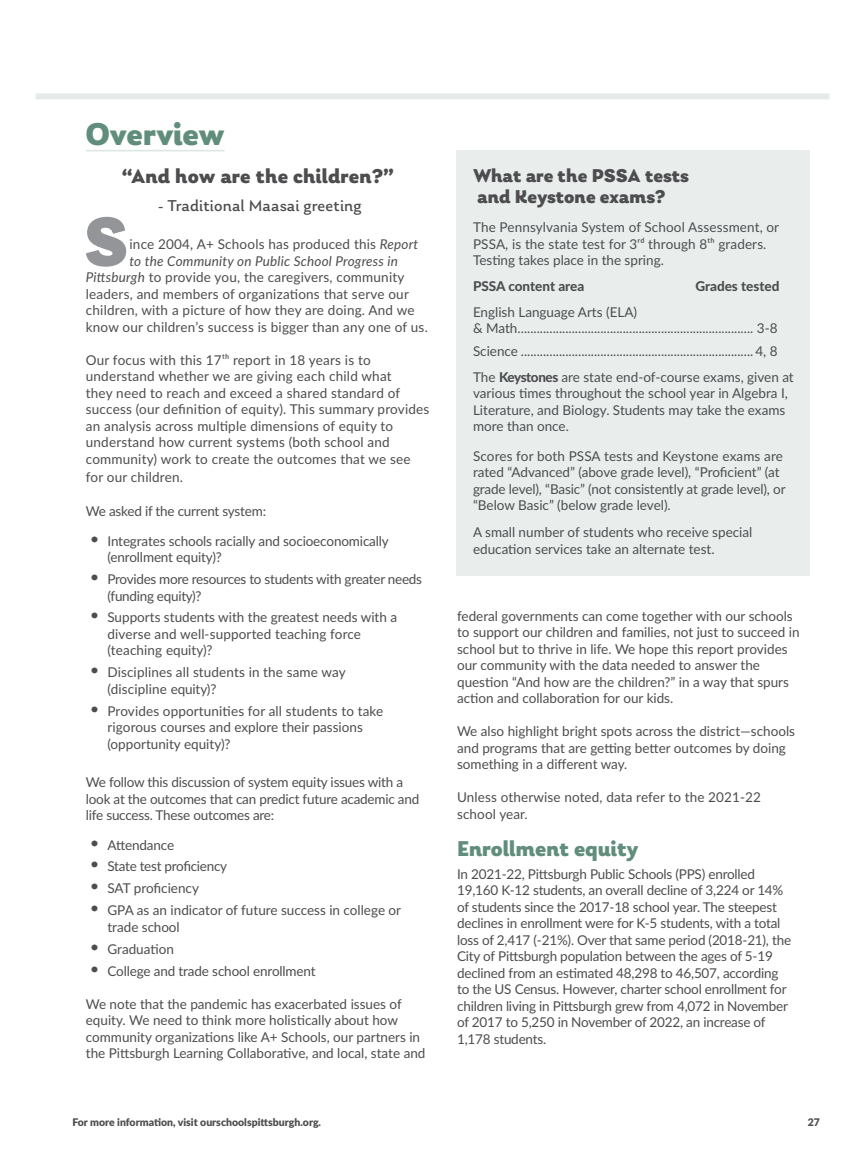
<style>
.page{position:relative;width:864px;height:1161px;background:#fff}
.page>*{position:absolute;margin:0;border:0;box-sizing:border-box;transform-origin:0 0}
.t1{font:900 72.75px "Laca";color:#939598}
.t2{font:900 33px "Laca";letter-spacing:-.01em;color:#618e7c}
.t3{font:900 22.5px "Laca";color:#618e7c}
.t4{font:900 21px "Laca";letter-spacing:.01em;color:#4d4d4f}
.t5{font:900 19.5px/21px "Laca";color:#4d4d4f}
.t6{font:16.5px "Laca";letter-spacing:.01em;color:#4d4d4f}
.t7{font:13.5px/16.5px "Lato";color:#4d4d4f}
.t8{font:13.5px/16.5px "Lato";letter-spacing:-.02em;color:#4d4d4f}
.t9{font:italic 13.5px "Lato";letter-spacing:.015em;color:#4d4d4f}
.t10{font:800 13.5px "Lato";color:#4d4d4f}
.t11{font:900 10.5px "Lato";color:#4d4d4f}
.s1{font-style:italic}
.s2{font-weight:800}
</style>
<div class="page">
<hr style="left:86px;top:150px;width:139px;height:1px;background:#dee7e3">
<div style="left:36px;top:93px;width:793px;height:6px;background:#e4ebe8"></div>
<div style="left:457px;top:151px;width:353px;height:425px;background:#e9eeed"></div>
<h2 class="t2" style="left:86px;top:114px;width:140px">Overview</h2>
<h3 class="t4" style="left:122px;top:163px;width:274px">“And how are the children?”</h3>
<p class="t6" style="left:158px;top:196px;width:205px">- Traditional Maasai greeting</p>
<h1 class="t1" style="left:84px;top:198px;width:46px">S</h1>
<p class="t7" style="left:129px;top:236px;width:290px">ince 2004, A+ Schools has produced this <span class="s1">Report</span></p>
<p class="t9" style="left:129px;top:251px;width:270px">to the Community on Public School Progress in</p>
<p class="t7" style="left:86px;top:269px;width:320px"><span class="s1">Pittsburgh</span> to provide you, the caregivers, community</p>
<p class="t7" style="left:86px;top:285px;width:325px">leaders, and members of organizations that serve our</p>
<p class="t7" style="left:86px;top:302px;width:330px">children, with a picture of how they are doing. And we</p>
<p class="t7" style="left:86px;top:318px;width:344px">know our children’s success is bigger than any one of us.</p>
<p class="t7" style="left:86px;top:351px;width:345px">Our focus with this 17th report in 18 years is to understand whether we are giving each child what<br>they need to reach and exceed a shared standard of success (our definition of equity). This summary provides an analysis across multiple dimensions of equity to understand how current systems (both school and community) work to create the outcomes that we see</p>
<p class="t7" style="left:86px;top:468px;width:99px">for our children.</p>
<p class="t7" style="left:86px;top:502px;width:182px">We asked if the current system:</p>
<p class="t7" style="left:107px;top:532px;width:283px;text-indent:-16px"><sup>•</sup> Integrates schools racially and socioeconomically (enrollment equity)?</p>
<p class="t8" style="left:107px;top:570px;width:316px;text-indent:-16px"><sup>•</sup> Provides more resources to students with greater needs (funding equity)?</p>
<p class="t7" style="left:107px;top:609px;width:291px;text-indent:-16px"><sup>•</sup> Supports students with the greatest needs with a diverse and well-supported teaching force (teaching equity)?</p>
<p class="t7" style="left:107px;top:664px;width:240px;text-indent:-16px"><sup>•</sup> Disciplines all students in the same way (discipline equity)?</p>
<p class="t7" style="left:107px;top:702px;width:277px;text-indent:-16px"><sup>•</sup> Provides opportunities for all students to take rigorous courses and explore their passions (opportunity equity)?</p>
<p class="t7" style="left:86px;top:773px;width:335px">We follow this discussion of system equity issues with a look at the outcomes that can predict future academic and life success. These outcomes are:</p>
<p class="t7" style="left:91px;top:836px;width:84px"><sup>•</sup> Attendance</p>
<p class="t8" style="left:91px;top:858px;width:137px"><sup>•</sup> State test proficiency</p>
<p class="t7" style="left:91px;top:880px;width:109px"><sup>•</sup> SAT proficiency</p>
<p class="t7" style="left:107px;top:902px;width:295px;text-indent:-16px"><sup>•</sup> GPA as an indicator of future success in college or trade school</p>
<p class="t7" style="left:91px;top:940px;width:84px"><sup>•</sup> Graduation</p>
<p class="t7" style="left:91px;top:962px;width:226px"><sup>•</sup> College and trade school enrollment</p>
<p class="t7" style="left:86px;top:995px;width:341px">We note that the pandemic has exacerbated issues of equity. We need to think more holistically about how community organizations like A+ Schools, our partners in the Pittsburgh Learning Collaborative, and local, state and</p>
<p class="t11" style="left:72px;top:1115px;width:250px">For more information, visit ourschoolspittsburgh.org.</p>
<h3 class="t5" style="left:473px;top:165px;width:217px">What are the PSSA tests and Keystone exams?</h3>
<p class="t7" style="left:473px;top:219px;width:308px">The Pennsylvania System of School Assessment, or<br>PSSA, is the state test for 3rd through 8th graders.<br>Testing takes place in the spring.</p>
<p class="t10" style="left:473px;top:276px;width:113px">PSSA content area</p>
<p class="t10" style="left:695px;top:276px;width:86px">Grades tested</p>
<p class="t7" style="left:473px;top:303px;width:306px">English Language Arts (ELA)<br>&amp; Math.......................................................................... 3-8</p>
<p class="t7" style="left:473px;top:338px;width:322px;line-height:25.7px">Science .........................................................................4, 8<br>The <span class="s2">Keystones</span> are state end-of-course exams, given at</p>
<p class="t7" style="left:473px;top:384px;width:316px">various times throughout the school year in Algebra I,<br>Literature, and Biology. Students may take the exams more than once.</p>
<p class="t7" style="left:473px;top:447px;width:314px">Scores for both PSSA tests and Keystone exams are rated “Advanced” (above grade level), “Proficient” (at grade level), “Basic” (not consistently at grade level), or “Below Basic” (below grade level).</p>
<p class="t7" style="left:473px;top:523px;width:281px">A small number of students who receive special education services take an alternate test.</p>
<p class="t7" style="left:457px;top:607px;width:344px">federal governments can come together with our schools to support our children and families, not just to succeed in school but to thrive in life. We hope this report provides our community with the data needed to answer the question “And how are the children?” in a way that spurs action and collaboration for our kids.</p>
<p class="t7" style="left:457px;top:723px;width:340px">We also highlight bright spots across the district—schools and programs that are getting better outcomes by doing something in a different way.</p>
<p class="t7" style="left:457px;top:789px;width:305px">Unless otherwise noted, data refer to the 2021-22 school year.</p>
<h3 class="t3" style="left:457px;top:835px;width:183px">Enrollment equity</h3>
<p class="t7" style="left:457px;top:865px;width:336px">In 2021-22, Pittsburgh Public Schools (PPS) enrolled 19,160 K-12 students, an overall decline of 3,224 or 14% of students since the 2017-18 school year. The steepest declines in enrollment were for K-5 students, with a total loss of 2,417 (-21%). Over that same period (2018-21), the City of Pittsburgh population between the ages of 5-19 declined from an estimated 48,298 to 46,507, according to the US Census. However, charter school enrollment for children living in Pittsburgh grew from 4,072 in November of 2017 to 5,250 in November of 2022, an increase of 1,178 students.</p>
<p class="t11" style="left:808px;top:1114px;width:14px">27</p>
</div>
